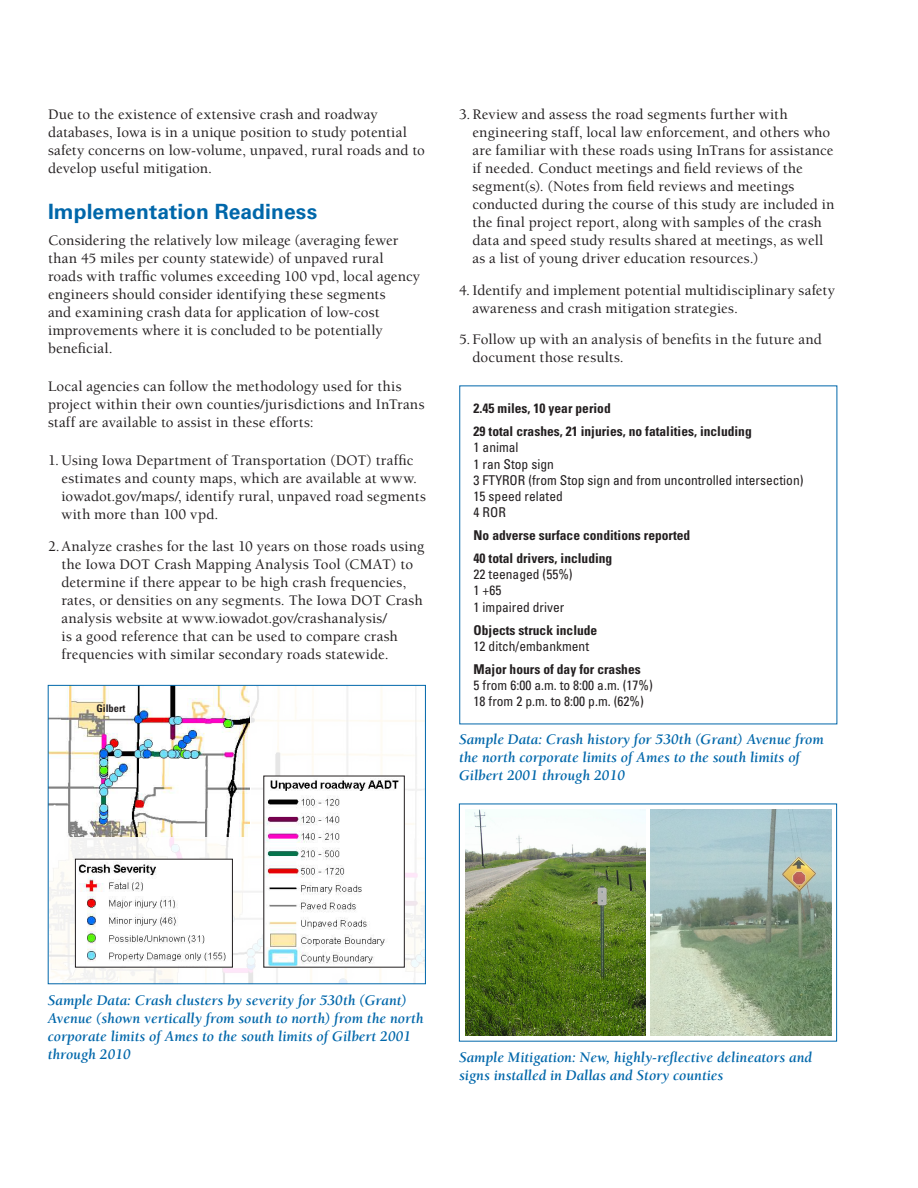
<style>
.page{position:relative;width:918px;height:1188px;background:#fff}
.page>*{position:absolute;margin:0;border:0;box-sizing:border-box;transform-origin:0 0}
.head_1{font:700 21px "Univers";letter-spacing:.005em;color:#0067aa}
.first_bullets{font:500 15px/18px "Berkeley";letter-spacing:.01em;color:#231f20}
.Body_text{font:500 15px/18px "Berkeley";letter-spacing:.005em;color:#231f20}
.t1{font:italic 700 15px/18px "Berkeley";color:#0067aa}
.t2{font:condensed 13.5px "Univers";color:#231f20}
.t3{font:700 condensed 13.5px "Univers";color:#231f20}
.t4{font:700 condensed 10.5px "Univers";color:#231f20}
</style>
<div class="page">
<div style="left:459px;top:804px;width:378px;height:238px;border:1px solid #0067aa"></div>
<img style="left:50px;top:687px;width:374px;height:295px">
<img style="left:77px;top:861px;width:154px;height:104px">
<div style="left:75px;top:859px;width:158px;height:108px;border:1px solid #231f20"></div>
<img style="left:266px;top:778px;width:137px;height:187px">
<div style="left:48px;top:685px;width:378px;height:299px;border:1px solid #0067aa"></div>
<img style="left:651px;top:810px;width:180px;height:226px">
<img style="left:465px;top:810px;width:181px;height:226px">
<p class="Body_text" style="left:48px;top:106px;width:379px">Due to the existence of extensive crash and roadway databases, Iowa is in a unique position to study potential safety concerns on low-volume, unpaved, rural roads and to develop useful mitigation.</p>
<p class="head_1" style="left:48px;top:199px;width:271px">Implementation Readiness</p>
<p class="Body_text" style="left:48px;top:231px;width:374px">Considering the relatively low mileage (averaging fewer than 45 miles per county statewide) of unpaved rural roads with traffic volumes exceeding 100 vpd, local agency engineers should consider identifying these segments<br>and examining crash data for application of low-cost improvements where it is concluded to be potentially beneficial.</p>
<p class="Body_text" style="left:48px;top:378px;width:378px">Local agencies can follow the methodology used for this project within their own counties/jurisdictions and InTrans staff are available to assist in these efforts:</p>
<p class="first_bullets" style="left:62px;top:452px;width:366px;text-indent:-14px">1. Using Iowa Department of Transportation (DOT) traffic estimates and county maps, which are available at www. iowadot.gov/maps/, identify rural, unpaved road segments with more than 100 vpd.</p>
<p class="first_bullets" style="left:62px;top:537px;width:365px;text-indent:-14px">2.Analyze crashes for the last 10 years on those roads using the Iowa DOT Crash Mapping Analysis Tool (CMAT) to determine if there appear to be high crash frequencies, rates, or densities on any segments. The Iowa DOT Crash analysis website at www.iowadot.gov/crashanalysis/<br>is a good reference that can be used to compare crash frequencies with similar secondary roads statewide.</p>
<p class="t4" style="left:96px;top:702px;width:31px">Gilbert</p>
<p class="first_bullets" style="left:472px;top:106px;width:364px;text-indent:-14px">3.Review and assess the road segments further with engineering staff, local law enforcement, and others who are familiar with these roads using InTrans for assistance if needed. Conduct meetings and field reviews of the segment(s). (Notes from field reviews and meetings conducted during the course of this study are included in the final project report, along with samples of the crash data and speed study results shared at meetings, as well as a list of young driver education resources.)</p>
<p class="first_bullets" style="left:472px;top:281px;width:364px;text-indent:-14px">4.Identify and implement potential multidisciplinary safety awareness and crash mitigation strategies.</p>
<p class="first_bullets" style="left:472px;top:331px;width:351px;text-indent:-14px">5. Follow up with an analysis of benefits in the future and document those results.</p>
<p class="t3" style="left:474px;top:400px;width:139px">2.45 miles, 10 year period</p>
<p class="t3" style="left:474px;top:423px;width:280px">29 total crashes, 21 injuries, no fatalities, including</p>
<p class="t2" style="left:474px;top:439px;width:46px">1 animal</p>
<p class="t2" style="left:474px;top:455px;width:82px">1 ran Stop sign</p>
<p class="t2" style="left:474px;top:471px;width:331px">3 FTYROR (from Stop sign and from uncontrolled intersection)</p>
<p class="t2" style="left:474px;top:488px;width:91px">15 speed related</p>
<p class="t2" style="left:474px;top:504px;width:34px">4 ROR</p>
<p class="t3" style="left:474px;top:527px;width:218px">No adverse surface conditions reported</p>
<p class="t3" style="left:474px;top:550px;width:140px">40 total drivers, including</p>
<p class="t2" style="left:474px;top:566px;width:100px">22 teenaged (55%)</p>
<p class="t2" style="left:474px;top:582px;width:29px">1 +65</p>
<p class="t2" style="left:474px;top:598px;width:92px">1 impaired driver</p>
<p class="t3" style="left:474px;top:621px;width:125px">Objects struck include</p>
<p class="t2" style="left:474px;top:637px;width:117px">12 ditch/embankment</p>
<p class="t3" style="left:474px;top:661px;width:169px">Major hours of day for crashes</p>
<p class="t2" style="left:474px;top:677px;width:181px">5 from 6:00 a.m. to 8:00 a.m. (17%)</p>
<p class="t2" style="left:474px;top:693px;width:172px">18 from 2 p.m. to 8:00 p.m. (62%)</p>
<p class="t1" style="left:459px;top:731px;width:366px">Sample Data: Crash history for 530th (Grant) Avenue from the north corporate limits of Ames to the south limits of<br>Gilbert 2001 through 2010</p>
<p class="t1" style="left:48px;top:992px;width:377px">Sample Data: Crash clusters by severity for 530th (Grant)<br>Avenue (shown vertically from south to north) from the north corporate limits of Ames to the south limits of Gilbert 2001 through 2010</p>
<p class="t1" style="left:459px;top:1048px;width:355px">Sample Mitigation: New, highly-reflective delineators and signs installed in Dallas and Story counties</p>
</div>
